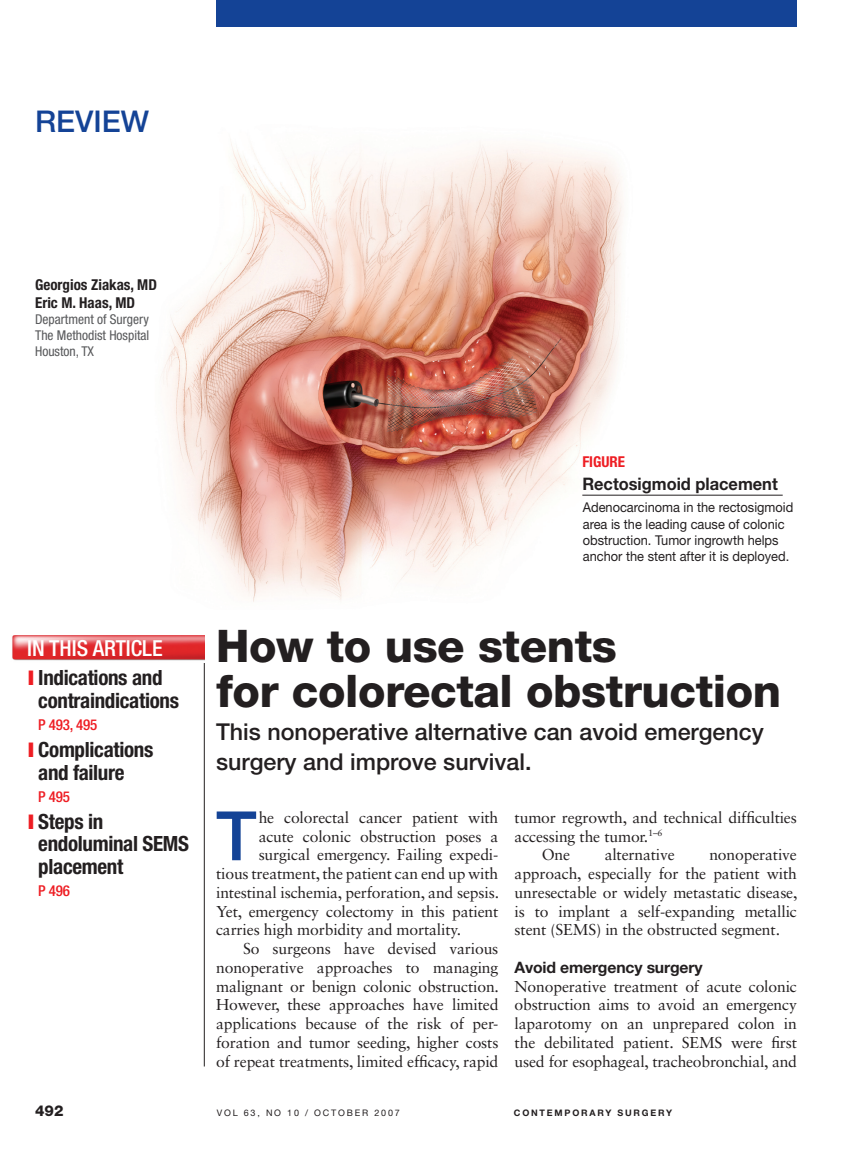
<style>
.page{position:relative;width:851px;height:1161px;background:#fff}
.page>*{position:absolute;margin:0;border:0;box-sizing:border-box;transform-origin:0 0}
.Drop_Cap_Paragraph{font:500 68.25px "Helvetica Neue LT Std";color:#144396}
.Headline_30_30{font:800 45px/45px "Helvetica Neue LT Std";letter-spacing:-.01em;color:#231f20}
.t1{font:500 30px "Helvetica Neue LT Std";color:#144396}
.Deck{font:500 23.25px/30px "Helvetica Neue LT Std";color:#231f20}
.t2{font:500 condensed 22.2px "Helvetica Neue LT Std";color:#fff}
.FAST_TRACK_Text{font:700 condensed 21px/22.5px "Helvetica Neue LT Std";letter-spacing:-.015em;color:#231f20}
.Table_header{font:700 17.25px "Helvetica Neue LT Std";color:#231f20;scale:.95 1}
.Body_Copy{font:15.75px/18.8px "Sabon LT Std";letter-spacing:-.01em;color:#231f20;text-align:justify}
.Drop_Cap_Paragraph-2{font:15.75px "Sabon LT Std";letter-spacing:-.01em;color:#231f20}
.Body_Copy__1st_parag{font:15.75px/18.8px "Sabon LT Std";letter-spacing:-.015em;color:#231f20;text-align:justify}
.t3{font:700 15.75px "Helvetica Neue LT Std";letter-spacing:-.01em;color:#231f20}
.Byline{font:700 condensed 15px "Helvetica Neue LT Std";color:#231f20}
.FAST_TRACK_Text-2{font:500 condensed 15px "Helvetica Neue LT Std";letter-spacing:-.015em;color:#ee1d23}
.FIGURE__-__TABLE{font:700 condensed 15px "Helvetica Neue LT Std";color:#ee1d23}
.t4{font:800 15px "Helvetica Neue LT Std";color:#231f20}
.Figure_Table_caption{font:13.5px/16.2px "Helvetica Neue LT Std";color:#231f20;scale:.95 1}
.Byline_Affiliation{font:condensed 13.5px/16.2px "Helvetica Neue LT Std";color:#57585a;text-align:justify}
.t5{font:9px "Helvetica Neue LT Std";letter-spacing:.2em;color:#231f20}
.t6{font:700 9px "Helvetica Neue LT Std";letter-spacing:.2em;color:#231f20}
</style>
<div class="page">
<div style="left:216px;top:0;width:580px;height:27px;background:#144396"></div>
<img style="left:161px;top:142px;width:478px;height:460px">
<hr style="left:204px;top:636px;width:1px;height:430px;background:#231f20">
<hr style="left:582px;top:495px;width:200px;height:1px;background:#231f20">
<img style="left:12px;top:635px;width:192px;height:26px">
<p class="t1" style="left:35px;top:104px;width:115px">Review</p>
<p class="Byline" style="left:35px;top:275px;width:123px">Georgios Ziakas, MD</p>
<p class="Byline" style="left:35px;top:293px;width:101px">Eric M. Haas, MD</p>
<p class="Byline_Affiliation" style="left:35px;top:311px;width:116px">Department of Surgery The Methodist Hospital Houston, TX</p>
<p class="t2" style="left:27px;top:634px;width:137px">IN THIS ARTICLE</p>
<p class="FAST_TRACK_Text" style="left:38px;top:666px;width:142px">Indications and contraindications</p>
<p class="FAST_TRACK_Text-2" style="left:38px;top:716px;width:60px">P 493, 495</p>
<p class="FAST_TRACK_Text" style="left:38px;top:738px;width:117px">Complications and failure</p>
<p class="FAST_TRACK_Text-2" style="left:38px;top:788px;width:33px">P 495</p>
<p class="FAST_TRACK_Text" style="left:38px;top:810px;width:152px">Steps in endoluminal SEMS placement</p>
<p class="FAST_TRACK_Text-2" style="left:38px;top:882px;width:33px">P 496</p>
<p class="FIGURE__-__TABLE" style="left:582px;top:453px;width:43px">Figure</p>
<p class="Table_header" style="left:582px;top:473px;width:207px">Rectosigmoid placement</p>
<p class="Figure_Table_caption" style="left:582px;top:499px;width:223px">Adenocarcinoma in the rectosigmoid area is the leading cause of colonic obstruction. Tumor ingrowth helps anchor the stent after it is deployed.</p>
<p class="Headline_30_30" style="left:216px;top:623px;width:566px">How to use stents<br>for colorectal obstruction</p>
<p class="Deck" style="left:216px;top:716px;width:549px">This nonoperative alternative can avoid emergency surgery and improve survival.</p>
<p class="Drop_Cap_Paragraph" style="left:216px;top:795px;width:42px">T</p>
<p class="Drop_Cap_Paragraph-2" style="left:259px;top:808px;width:241px">he colorectal cancer patient with</p>
<p class="Drop_Cap_Paragraph-2" style="left:259px;top:827px;width:241px">acute colonic obstruction poses a</p>
<p class="Drop_Cap_Paragraph-2" style="left:259px;top:845px;width:241px">surgical emergency. Failing expedi-</p>
<p class="Drop_Cap_Paragraph-2" style="left:216px;top:864px;width:284px">tious treatment, the patient can end up with</p>
<p class="Drop_Cap_Paragraph-2" style="left:216px;top:883px;width:284px">intestinal ischemia, perforation, and sepsis.</p>
<p class="Drop_Cap_Paragraph-2" style="left:216px;top:902px;width:284px">Yet, emergency colectomy in this patient</p>
<p class="Drop_Cap_Paragraph-2" style="left:216px;top:920px;width:246px">carries high morbidity and mortality.</p>
<p class="Body_Copy" style="left:216px;top:939px;width:284px;text-indent:27px">So surgeons have devised various nonoperative approaches to managing malignant or benign colonic obstruction.<br>However, these approaches have limited applications because of the risk of per&shy;foration and tumor seeding, higher costs of repeat treatments, limited efficacy, rapid</p>
<p class="Body_Copy" style="left:514px;top:808px;width:284px">tumor regrowth, and technical difficulties accessing the tumor.<sup>1–6</sup></p>
<p class="Body_Copy" style="left:541px;top:845px;width:30px">One</p>
<p class="Body_Copy" style="left:604px;top:845px;width:72px">alternative</p>
<p class="Body_Copy" style="left:514px;top:845px;width:284px;text-indent:195px">nonoperative approach, especially for the patient with unresectable or widely metastatic disease, is to implant a self-expanding metallic stent (SEMS) in the obstructed segment.</p>
<h2 class="t3" style="left:514px;top:957px;width:190px">Avoid emergency surgery</h2>
<p class="Body_Copy__1st_parag" style="left:514px;top:976px;width:284px">Nonoperative treatment of acute colonic obstruction aims to avoid an emergency laparotomy on an unprepared colon in the debilitated patient. SEMS were first used for esophageal, tracheobronchial, and</p>
<p class="t4" style="left:35px;top:1102px;width:30px">492</p>
<p class="t5" style="left:217px;top:1107px;width:184px">vol 63, No 10 /O ctober 2007</p>
<p class="t6" style="left:514px;top:1107px;width:160px">Contemporary Surgery</p>
</div>
